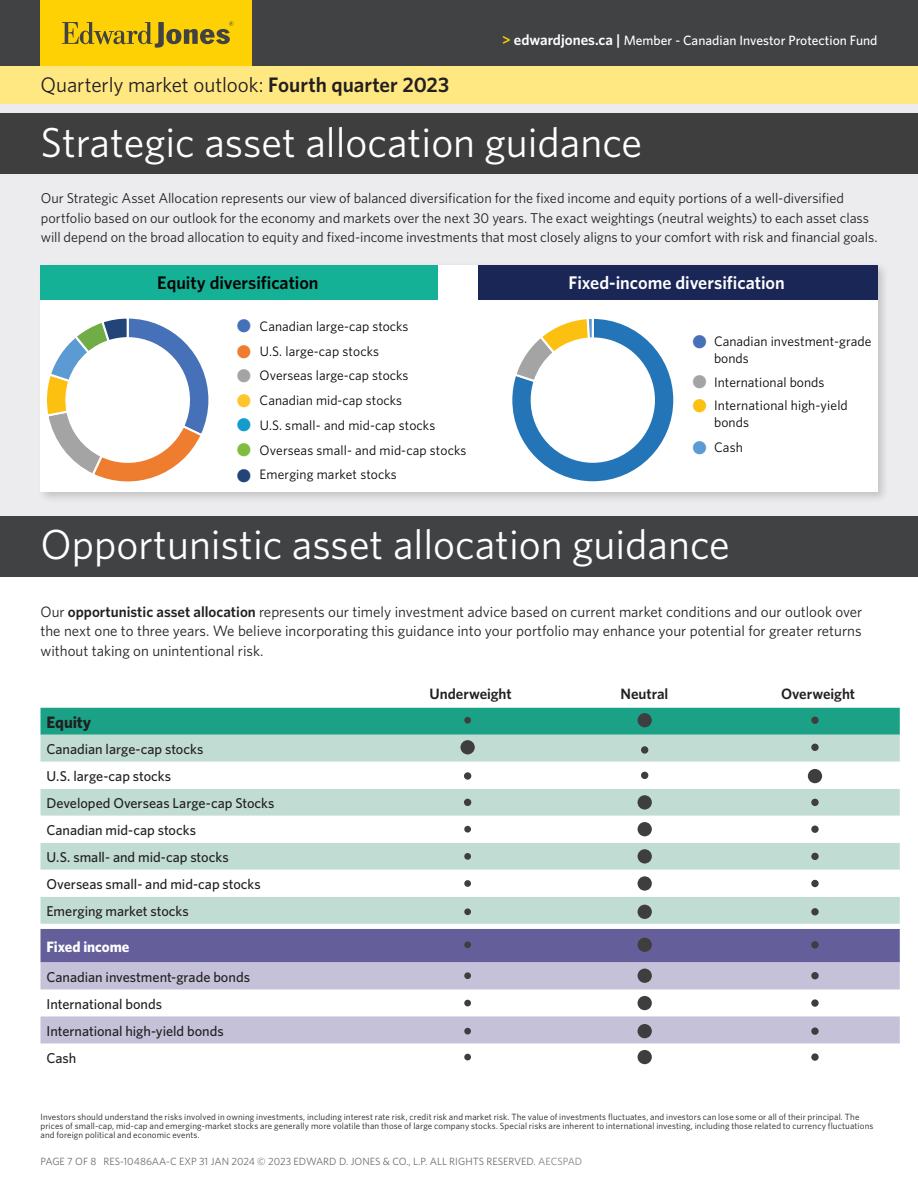
<style>
.page{position:relative;width:918px;height:1188px;background:#fff}
.page>*{position:absolute;margin:0;border:0;box-sizing:border-box;transform-origin:0 0}
.Headlines{font:42px "Whitney";color:#fff}
.t1{font:21px "Whitney";letter-spacing:-.005em;color:#231f20}
.t2{font:600 18.3px "Whitney";letter-spacing:-.005em;color:#fff}
.t3{font:600 18.3px "Whitney";color:#050504}
.t4{font:18.3px "Zapf Dingbats ITC";color:#224478}
.Body{font:700 16.5px "Whitney";letter-spacing:-.01em;color:#231f20}
.Body-2{font:15px/19.5px "Whitney";color:#231f20;text-align:justify}
.Body-3{font:600 15px "Whitney";color:#231f20}
.Body-4{font:700 15px "Whitney";letter-spacing:-.005em;color:#fff}
.Body-5{font:14.25px/19.5px "Whitney";letter-spacing:-.005em;color:#231f20}
.Body-6{font:500 14.25px "Whitney";color:#231f20}
.t5{font:13.8px/16.5px "Whitney";color:#050504}
.t6{font:13.65px/24.8px "Whitney";letter-spacing:.005em;color:#050504}
.t7{font:500 13.5px "Whitney";color:#fff}
.t8{font:10.5px "Whitney";color:#6c6d70}
.Body-7{font:9px/9px "Whitney";letter-spacing:.01em;color:#231f20}
.s1{font-weight:600}
.s2{font-weight:600;font-size:15px;color:#fed105}
.s3{font-weight:600;font-size:15px}
.s4{color:#4671b8}
.s5{color:#ee7d2f}
.s6{color:#a5a4a4}
.s7{color:#ffc52d}
.s8{color:#169bcd}
.s9{color:#fcc011}
.s10{color:#5c9ad3}
.s11{color:#7fbd41}
.s12{color:#808285}
</style>
<div class="page">
<div style="left:0;top:104px;width:918px;height:473px;background:#ececee"></div>
<div style="left:0;top:516px;width:918px;height:61px;background:#414243"></div>
<div style="left:0;top:66px;width:918px;height:37px;background:#ffe781"></div>
<div style="left:0;top:0;width:918px;height:66px;background:#414243"></div>
<div style="left:40px;top:0;width:212px;height:66px;background:#fed105"></div>
<svg style="left:62px;top:21px;width:172px;height:27px"></svg>
<div style="left:0;top:113px;width:918px;height:61px;background:#3e3e3f"></div>
<div style="left:40px;top:708px;width:860px;height:27px;background:#1ba286"></div>
<div style="left:40px;top:735px;width:860px;height:189px;background:#c0dcd3"></div>
<svg style="left:40px;top:762px;width:860px;height:135px"></svg>
<div style="left:40px;top:929px;width:860px;height:33px;background:#645f9b"></div>
<svg style="left:40px;top:962px;width:860px;height:81px;fill:#c5c1d9"></svg>
<div style="left:638px;top:938px;width:14px;height:14px;background:#3e3e3f;border-radius:50%"></div>
<div style="left:638px;top:969px;width:14px;height:14px;background:#3e3e3f;border-radius:50%"></div>
<div style="left:638px;top:996px;width:14px;height:14px;background:#3e3e3f;border-radius:50%"></div>
<div style="left:638px;top:1024px;width:14px;height:14px;background:#3e3e3f;border-radius:50%"></div>
<div style="left:638px;top:1050px;width:14px;height:14px;background:#3e3e3f;border-radius:50%"></div>
<div style="left:464px;top:941px;width:7px;height:7px;background:#3e3e3f;border-radius:50%"></div>
<div style="left:464px;top:908px;width:7px;height:7px;background:#3e3e3f;border-radius:50%"></div>
<div style="left:811px;top:941px;width:8px;height:8px;background:#3e3e3f;border-radius:50%"></div>
<div style="left:464px;top:972px;width:7px;height:7px;background:#3e3e3f;border-radius:50%"></div>
<div style="left:811px;top:972px;width:8px;height:7px;background:#3e3e3f;border-radius:50%"></div>
<div style="left:464px;top:1000px;width:7px;height:6px;background:#3e3e3f;border-radius:50%"></div>
<div style="left:811px;top:999px;width:8px;height:8px;background:#3e3e3f;border-radius:50%"></div>
<div style="left:464px;top:1028px;width:7px;height:7px;background:#3e3e3f;border-radius:50%"></div>
<div style="left:811px;top:1027px;width:8px;height:8px;background:#3e3e3f;border-radius:50%"></div>
<div style="left:464px;top:1054px;width:7px;height:6px;background:#3e3e3f;border-radius:50%"></div>
<div style="left:811px;top:1053px;width:8px;height:8px;background:#3e3e3f;border-radius:50%"></div>
<div style="left:811px;top:908px;width:8px;height:8px;background:#3e3e3f;border-radius:50%"></div>
<div style="left:461px;top:740px;width:14px;height:14px;background:#3e3e3f;border-radius:50%"></div>
<div style="left:638px;top:822px;width:14px;height:14px;background:#3e3e3f;border-radius:50%"></div>
<div style="left:638px;top:876px;width:14px;height:15px;background:#3e3e3f;border-radius:50%"></div>
<div style="left:638px;top:713px;width:14px;height:14px;background:#3e3e3f;border-radius:50%"></div>
<div style="left:638px;top:849px;width:14px;height:15px;background:#3e3e3f;border-radius:50%"></div>
<div style="left:638px;top:905px;width:14px;height:14px;background:#3e3e3f;border-radius:50%"></div>
<div style="left:638px;top:795px;width:14px;height:15px;background:#3e3e3f;border-radius:50%"></div>
<div style="left:808px;top:769px;width:14px;height:14px;background:#3e3e3f;border-radius:50%"></div>
<div style="left:464px;top:717px;width:7px;height:7px;background:#3e3e3f;border-radius:50%"></div>
<div style="left:464px;top:826px;width:7px;height:7px;background:#3e3e3f;border-radius:50%"></div>
<div style="left:811px;top:744px;width:8px;height:7px;background:#3e3e3f;border-radius:50%"></div>
<div style="left:641px;top:746px;width:7px;height:8px;background:#3e3e3f;border-radius:50%"></div>
<div style="left:641px;top:772px;width:7px;height:7px;background:#3e3e3f;border-radius:50%"></div>
<div style="left:811px;top:717px;width:8px;height:7px;background:#3e3e3f;border-radius:50%"></div>
<div style="left:464px;top:880px;width:7px;height:7px;background:#3e3e3f;border-radius:50%"></div>
<div style="left:811px;top:880px;width:8px;height:7px;background:#3e3e3f;border-radius:50%"></div>
<div style="left:464px;top:772px;width:7px;height:8px;background:#3e3e3f;border-radius:50%"></div>
<div style="left:811px;top:826px;width:8px;height:7px;background:#3e3e3f;border-radius:50%"></div>
<div style="left:464px;top:799px;width:7px;height:7px;background:#3e3e3f;border-radius:50%"></div>
<div style="left:811px;top:799px;width:8px;height:7px;background:#3e3e3f;border-radius:50%"></div>
<div style="left:811px;top:853px;width:8px;height:7px;background:#3e3e3f;border-radius:50%"></div>
<div style="left:464px;top:853px;width:7px;height:7px;background:#3e3e3f;border-radius:50%"></div>
<div style="left:37px;top:261px;width:853px;height:243px;background:#231f20;opacity:.2"></div>
<div style="left:40px;top:265px;width:838px;height:227px;background:#fff"></div>
<div style="left:40px;top:265px;width:398px;height:34px;background:#14b196"></div>
<div style="left:478px;top:265px;width:399px;height:34px;background:#192656"></div>
<svg style="left:46px;top:318px;width:163px;height:164px"></svg>
<svg style="left:512px;top:319px;width:162px;height:163px"></svg>
<h2 class="t1" style="left:40px;top:71px;width:410px">Quarterly market outlook: <span class="s1">Fourth quarter 2023</span></h2>
<h3 class="t7" style="left:502px;top:31px;width:377px"><span class="s2">&gt;</span> <span class="s3">edwardjones.ca |</span> Member - Canadian Investor Protection Fund</h3>
<p class="Headlines" style="left:40px;top:115px;width:603px">Strategic asset allocation guidance</p>
<p class="Body-5" style="left:41px;top:188px;width:838px">Our Strategic Asset Allocation represents our view of balanced diversification for the fixed income and equity portions of a well-diversified portfolio based on our outlook for the economy and markets over the next 30 years. The exact weightings (neutral weights) to each asset class will depend on the broad allocation to equity and fixed-income investments that most closely aligns to your comfort with risk and financial goals.</p>
<p class="t3" style="left:157px;top:271px;width:163px">Equity diversification</p>
<p class="t2" style="left:568px;top:271px;width:218px">Fixed-income diversification</p>
<p class="t6" style="left:237px;top:313px;width:173px"><span class="s4">●</span> Canadian large-cap stocks</p>
<p class="t6" style="left:237px;top:339px;width:144px"><span class="s5">●</span> U.S. large-cap stocks</p>
<p class="t6" style="left:237px;top:363px;width:173px"><span class="s6">●</span> Overseas large-cap stocks</p>
<p class="t6" style="left:237px;top:388px;width:167px"><span class="s7">●</span> Canadian mid-cap stocks</p>
<p class="t6" style="left:237px;top:412px;width:200px"><span class="s8">●</span> U.S. small- and mid-cap stocks</p>
<p class="t4" style="left:237px;top:467px;width:16px">●</p>
<p class="t5" style="left:714px;top:333px;width:159px;text-indent:-22px"><span class="s4">●</span> Canadian investment-grade bonds</p>
<p class="t5" style="left:692px;top:373px;width:133px"><span class="s6">●</span> International bonds</p>
<p class="t5" style="left:714px;top:397px;width:135px;text-indent:-22px"><span class="s9">●</span> International high-yield bonds</p>
<p class="t5" style="left:692px;top:439px;width:52px"><span class="s10">●</span> Cash</p>
<p class="t6" style="left:260px;top:437px;width:208px;text-indent:-23px"><span class="s11">●</span> Overseas small- and mid-cap stocks<br>Emerging market stocks</p>
<p class="Headlines" style="left:40px;top:516px;width:691px">Opportunistic asset allocation guidance</p>
<p class="Body-2" style="left:40px;top:601px;width:823px">Our <span class="s1">opportunistic asset allocation</span> represents our timely investment advice based on current market conditions and our outlook over the next one to three years. We believe incorporating this guidance into your portfolio may enhance your potential for greater returns without taking on unintentional risk.</p>
<p class="Body" style="left:46px;top:711px;width:46px">Equity</p>
<p class="Body-6" style="left:46px;top:740px;width:158px">Canadian large-cap stocks</p>
<p class="Body-6" style="left:46px;top:767px;width:126px">U.S. large-cap stocks</p>
<p class="Body-6" style="left:46px;top:794px;width:230px">Developed Overseas Large-cap Stocks</p>
<p class="Body-6" style="left:46px;top:821px;width:151px">Canadian mid-cap stocks</p>
<p class="Body-6" style="left:46px;top:848px;width:184px">U.S. small- and mid-cap stocks</p>
<p class="Body-6" style="left:46px;top:875px;width:216px">Overseas small- and mid-cap stocks</p>
<p class="Body-6" style="left:46px;top:902px;width:144px">Emerging market stocks</p>
<p class="Body-4" style="left:46px;top:936px;width:85px">Fixed income</p>
<p class="Body-6" style="left:46px;top:967px;width:205px">Canadian investment-grade bonds</p>
<p class="Body-6" style="left:46px;top:994px;width:117px">International bonds</p>
<p class="Body-6" style="left:46px;top:1021px;width:179px">International high-yield bonds</p>
<p class="Body-6" style="left:46px;top:1048px;width:31px">Cash</p>
<p class="Body-3" style="left:429px;top:684px;width:84px">Underweight</p>
<p class="Body-3" style="left:620px;top:684px;width:49px">Neutral</p>
<p class="Body-3" style="left:781px;top:684px;width:76px">Overweight</p>
<p class="Body-7" style="left:40px;top:1112px;width:834px">Investors should understand the risks involved in owning investments, including interest rate risk, credit risk and market risk. The value of investments fluctuates, and investors can lose some or all of their principal. The prices of small-cap, mid-cap and emerging-market stocks are generally more volatile than those of large company stocks. Special risks are inherent to international investing, including those related to currency fluctuations and foreign political and economic events.</p>
<p class="t8" style="left:40px;top:1155px;width:543px">PAGE 7 OF 8 RES-10486AA-C EXP 31 JAN 2024 © 2023 EDWARD D. JONES &amp; CO., L.P. ALL RIGHTS RESERVED. <span class="s12">AECSPAD</span></p>
</div>
